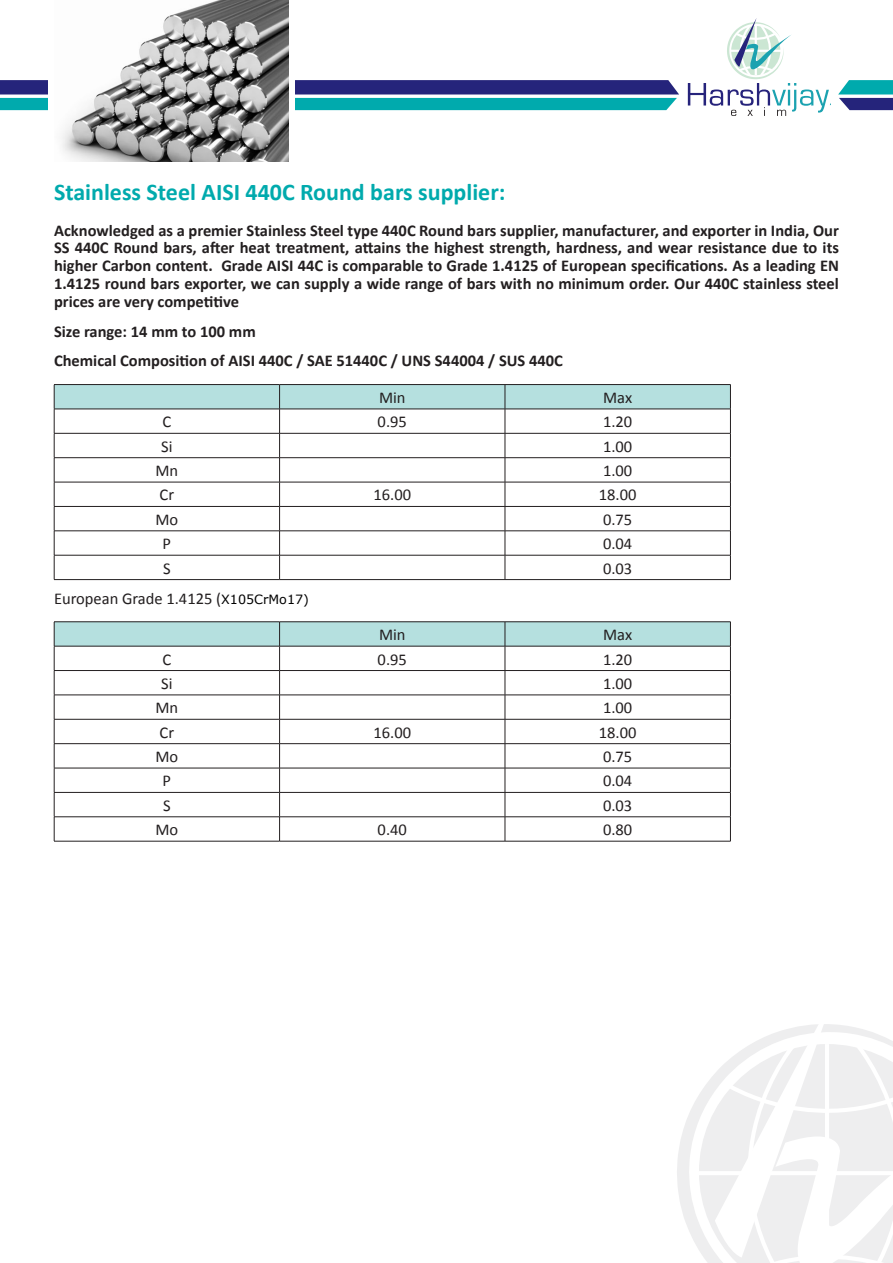
<style>
.page{position:relative;width:893px;height:1263px;background:#fff}
.page>*{position:absolute;margin:0;border:0;box-sizing:border-box;transform-origin:0 0}
.t1{font:700 24px "Calibri";color:#00aaad}
.t2{font:700 16.5px/17.9px "Calibri";color:#231f20;text-align:justify}
.t3{font:16.5px "Calibri";color:#231f20}
.s1{font-family:"Verdana";font-size:12.75px;color:#000}
</style>
<div class="page">
<svg style="left:688px;top:18px;width:143px;height:98px"></svg>
<svg style="left:677px;top:1108px;width:15px;height:128px;fill:#eeeeef"></svg>
<svg style="left:692px;top:1024px;width:201px;height:239px"></svg>
<svg style="left:0;top:80px;width:679px;height:30px;background:#3375a0"></svg>
<svg style="left:838px;top:80px;width:55px;height:30px"></svg>
<hr style="left:54px;top:579px;width:226px;height:1px;background:#231f20">
<hr style="left:280px;top:579px;width:225px;height:1px;background:#231f20">
<hr style="left:505px;top:579px;width:226px;height:1px;background:#231f20">
<hr style="left:54px;top:384px;width:226px;height:1px;background:#231f20">
<hr style="left:280px;top:384px;width:225px;height:1px;background:#231f20">
<hr style="left:505px;top:384px;width:226px;height:1px;background:#231f20">
<svg style="left:54px;top:385px;width:677px;height:194px"></svg>
<hr style="left:505px;top:409px;width:226px;height:1px;background:#231f20">
<hr style="left:54px;top:621px;width:226px;height:1px;background:#231f20">
<hr style="left:280px;top:621px;width:225px;height:1px;background:#231f20">
<hr style="left:505px;top:621px;width:226px;height:1px;background:#231f20">
<svg style="left:54px;top:622px;width:677px;height:219px"></svg>
<hr style="left:54px;top:841px;width:226px;height:1px;background:#231f20">
<hr style="left:280px;top:841px;width:225px;height:1px;background:#231f20">
<hr style="left:505px;top:841px;width:226px;height:1px;background:#231f20">
<div style="left:49px;top:0;width:246px;height:167px;background:#fff"></div>
<img style="left:62px;top:0;width:227px;height:161px">
<p class="t1" style="left:54px;top:177px;width:453px">Stainless Steel AISI 440C Round bars supplier:</p>
<p class="t2" style="left:54px;top:221px;width:786px">Acknowledged as a premier Stainless Steel type 440C Round bars supplier, manufacturer, and exporter in India, Our SS 440C Round bars, after heat treatment, attains the highest strength, hardness, and wear resistance due to its higher Carbon content. Grade AISI 44C is comparable to Grade 1.4125 of European specifications. As a leading EN 1.4125 round bars exporter, we can supply a wide range of bars with no minimum order. Our 440C stainless steel prices are very competitive</p>
<p class="t2" style="left:54px;top:322px;width:203px">Size range: 14 mm to 100 mm</p>
<p class="t2" style="left:54px;top:352px;width:510px">Chemical Composition of AISI 440C / SAE 51440C / UNS S44004 / SUS 440C</p>
<p class="t3" style="left:379px;top:387px;width:28px">Min</p>
<p class="t3" style="left:603px;top:387px;width:31px">Max</p>
<p class="t3" style="left:162px;top:411px;width:10px">C</p>
<p class="t3" style="left:378px;top:411px;width:31px">0.95</p>
<p class="t3" style="left:603px;top:411px;width:31px">1.20</p>
<p class="t3" style="left:161px;top:436px;width:13px">Si</p>
<p class="t3" style="left:603px;top:436px;width:31px">1.00</p>
<p class="t3" style="left:155px;top:460px;width:24px">Mn</p>
<p class="t3" style="left:603px;top:460px;width:31px">1.00</p>
<p class="t3" style="left:160px;top:484px;width:16px">Cr</p>
<p class="t3" style="left:373px;top:484px;width:39px">16.00</p>
<p class="t3" style="left:599px;top:484px;width:39px">18.00</p>
<p class="t3" style="left:155px;top:509px;width:24px">Mo</p>
<p class="t3" style="left:603px;top:509px;width:31px">0.75</p>
<p class="t3" style="left:163px;top:533px;width:10px">P</p>
<p class="t3" style="left:603px;top:533px;width:31px">0.04</p>
<p class="t3" style="left:163px;top:558px;width:9px">S</p>
<p class="t3" style="left:603px;top:558px;width:31px">0.03</p>
<p class="t3" style="left:54px;top:588px;width:257px">European Grade 1.4125 (<span class="s1">X105CrMo17)</span></p>
<p class="t3" style="left:379px;top:624px;width:28px">Min</p>
<p class="t3" style="left:603px;top:624px;width:31px">Max</p>
<p class="t3" style="left:162px;top:649px;width:10px">C</p>
<p class="t3" style="left:378px;top:649px;width:31px">0.95</p>
<p class="t3" style="left:603px;top:649px;width:31px">1.20</p>
<p class="t3" style="left:161px;top:673px;width:13px">Si</p>
<p class="t3" style="left:603px;top:673px;width:31px">1.00</p>
<p class="t3" style="left:155px;top:697px;width:24px">Mn</p>
<p class="t3" style="left:603px;top:697px;width:31px">1.00</p>
<p class="t3" style="left:160px;top:722px;width:16px">Cr</p>
<p class="t3" style="left:373px;top:722px;width:39px">16.00</p>
<p class="t3" style="left:599px;top:722px;width:39px">18.00</p>
<p class="t3" style="left:155px;top:746px;width:24px">Mo</p>
<p class="t3" style="left:603px;top:746px;width:31px">0.75</p>
<p class="t3" style="left:163px;top:770px;width:10px">P</p>
<p class="t3" style="left:603px;top:770px;width:31px">0.04</p>
<p class="t3" style="left:163px;top:795px;width:9px">S</p>
<p class="t3" style="left:603px;top:795px;width:31px">0.03</p>
<p class="t3" style="left:155px;top:819px;width:24px">Mo</p>
<p class="t3" style="left:378px;top:819px;width:31px">0.40</p>
<p class="t3" style="left:603px;top:819px;width:31px">0.80</p>
</div>
